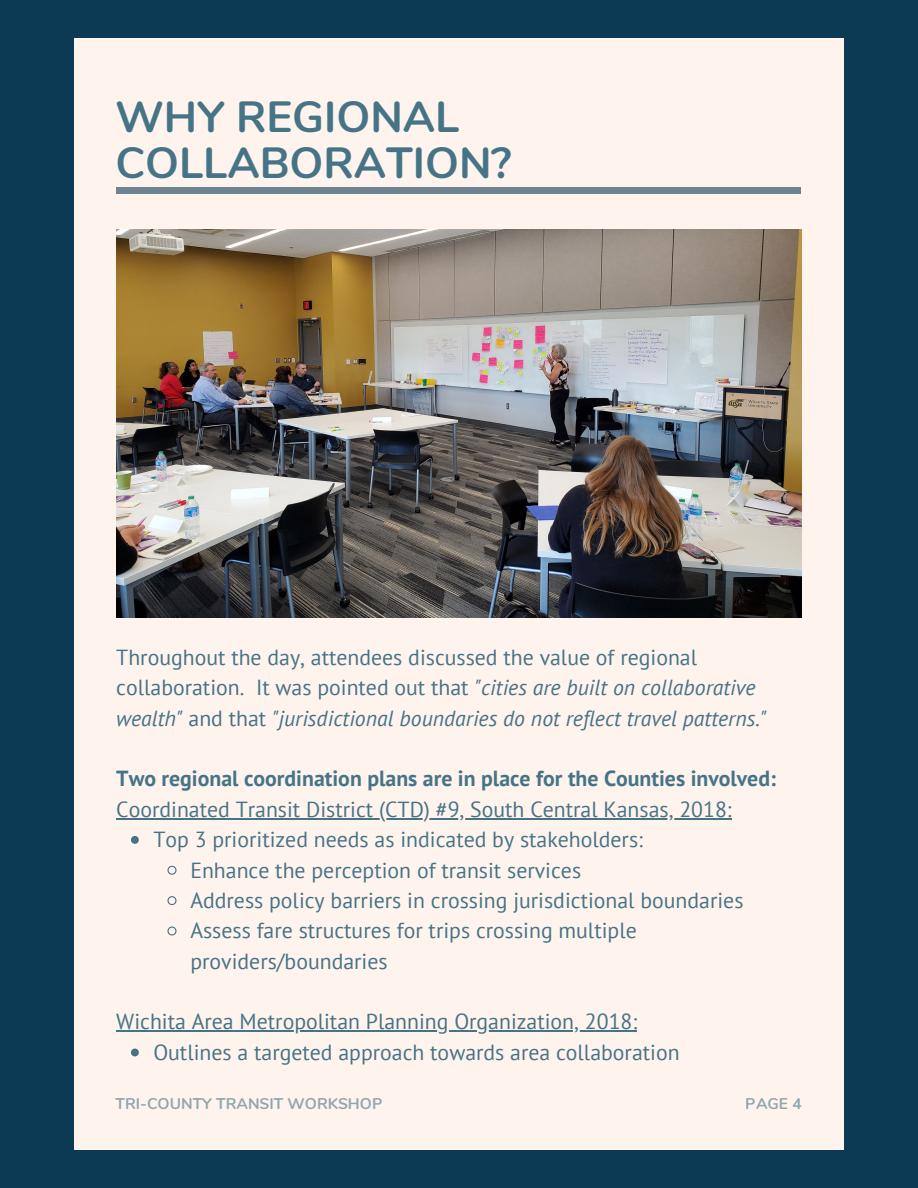
<style>
.page{position:relative;width:918px;height:1188px;background:#0c3954}
.page>*{position:absolute;margin:0;border:0;box-sizing:border-box;transform-origin:0 0}
.t1{font:700 43.65px/45.5px "Nunito";color:#467487}
.t2{font:21.75px/30.3px "PT Sans";color:#467487}
.t3{font:700 21.75px "PT Sans";color:#467487}
.t4{font:700 15.6px "Nunito";color:#467487}
.s1{font-style:italic}
</style>
<div class="page">
<div style="left:75px;top:39px;width:768px;height:1111px;background:#fff3ed"></div>
<div style="left:116px;top:188px;width:685px;height:6px;background:#6d8391"></div>
<img style="left:116px;top:230px;width:685px;height:388px">
<svg style="left:131px;top:836px;width:8px;height:8px"></svg>
<svg style="left:167px;top:865px;width:10px;height:10px"></svg>
<svg style="left:167px;top:896px;width:10px;height:10px"></svg>
<svg style="left:167px;top:926px;width:10px;height:10px"></svg>
<svg style="left:131px;top:1049px;width:8px;height:7px"></svg>
<hr style="left:116px;top:818px;width:616px;height:1px;background:#467487">
<hr style="left:116px;top:1031px;width:521px;height:1px;background:#467487">
<h1 class="t1" style="left:116px;top:95px;width:397px">WHY REGIONAL<br>COLLABORATION?</h1>
<p class="t2" style="left:116px;top:642px;width:652px">Throughout the day, attendees discussed the value of regional collaboration. It was pointed out that <span class="s1">"cities are built on collaborative wealth"</span> and that <span class="s1">"jurisdictional boundaries do not reflect travel patterns."</span></p>
<p class="t3" style="left:116px;top:764px;width:661px">Two regional coordination plans are in place for the Counties involved:</p>
<p class="t2" style="left:116px;top:794px;width:617px">Coordinated Transit District (CTD) #9, South Central Kansas, 2018:</p>
<p class="t2" style="left:190px;top:824px;width:555px;text-indent:-37px">Top 3 prioritized needs as indicated by stakeholders:<br>Enhance the perception of transit services<br>Address policy barriers in crossing jurisdictional boundaries Assess fare structures for trips crossing multiple providers/boundaries</p>
<p class="t2" style="left:116px;top:1006px;width:522px">Wichita Area Metropolitan Planning Organization, 2018:</p>
<p class="t2" style="left:153px;top:1037px;width:528px">Outlines a targeted approach towards area collaboration</p>
<p class="t4" style="left:116px;top:1093px;width:268px">TRI-COUNTY TRANSIT WORKSHOP</p>
<p class="t4" style="left:746px;top:1093px;width:57px">PAGE 4</p>
</div>
